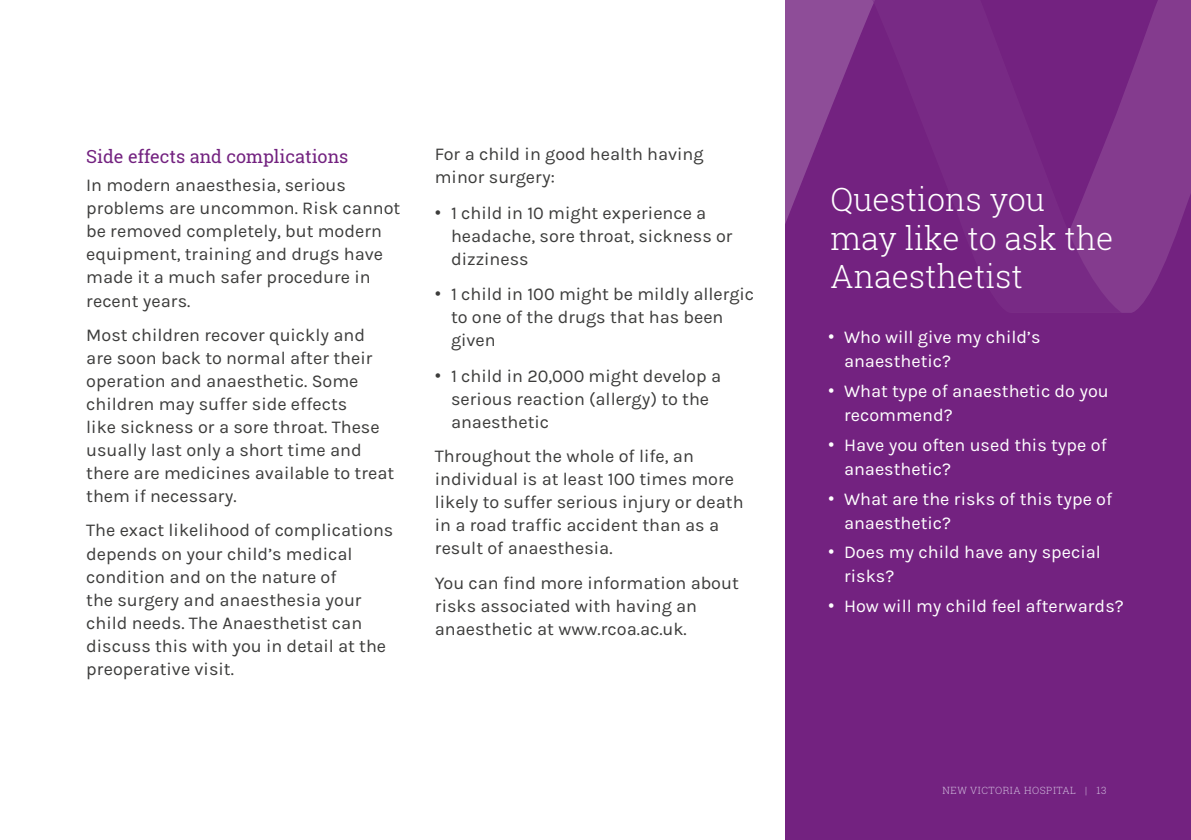
<style>
.page{position:relative;width:1191px;height:840px;background:#fff}
.page>*{position:absolute;margin:0;border:0;box-sizing:border-box;transform-origin:0 0}
.t1{font:300 32px/38.4px "Roboto Slab";color:#fff}
.t2{font:18px/23px "Karla";color:#3c3c3b}
.t3{font:18px/24px "Karla";color:#fff}
.t4{font:18px "Roboto Slab";color:#732280}
.t5{font:300 10px "Roboto Slab";letter-spacing:.05em;color:#cfb9db}
.s1{font-family:"Arial"}
</style>
<div class="page">
<div style="left:785px;top:0;width:406px;height:839px;background:#732280"></div>
<svg style="left:1122px;top:0;width:69px;height:313px;fill:#843b8e"></svg>
<svg style="left:1069px;top:100px;width:53px;height:213px;fill:#843b8e"></svg>
<svg style="left:785px;top:0;width:90px;height:224px"></svg>
<p class="t4" style="left:86px;top:144px;width:264px">Side effects and complications</p>
<p class="t2" style="left:86px;top:174px;width:315px">In modern anaesthesia, serious problems are uncommon. Risk cannot be removed completely, but modern equipment, training and drugs have made it a much safer procedure in recent years.</p>
<p class="t2" style="left:86px;top:323px;width:309px">Most children recover quickly and are soon back to normal after their operation and anaesthetic. Some children may suffer side effects<br>like sickness or a sore throat. These usually last only a short time and there are medicines available to treat them if necessary.</p>
<p class="t2" style="left:86px;top:519px;width:309px">The exact likelihood of complications depends on your child’s medical condition and on the nature of<br>the surgery and anaesthesia your child needs. The Anaesthetist can discuss this with you in detail at the preoperative visit.</p>
<p class="t2" style="left:435px;top:143px;width:270px">For a child in good health having minor surgery:</p>
<p class="t2" style="left:451px;top:201px;width:283px;text-indent:-16px"><span class="s1">•</span> 1 child in 10 might experience a headache, sore throat, sickness or dizziness</p>
<p class="t2" style="left:451px;top:283px;width:305px;text-indent:-16px"><span class="s1">•</span> 1 child in 100 might be mildly allergic to one of the drugs that has been given</p>
<p class="t2" style="left:451px;top:364px;width:272px;text-indent:-16px"><span class="s1">•</span> 1 child in 20,000 might develop a serious reaction (allergy) to the anaesthetic</p>
<p class="t2" style="left:435px;top:444px;width:310px">Throughout the whole of life, an individual is at least 100 times more likely to suffer serious injury or death in a road traffic accident than as a result of anaesthesia.</p>
<p class="t2" style="left:435px;top:571px;width:305px">You can find more information about risks associated with having an anaesthetic at www.rcoa.ac.uk.</p>
<h1 class="t1" style="left:830px;top:179px;width:284px">Questions you may like to ask the<br>Anaesthetist</h1>
<p class="t3" style="left:844px;top:325px;width:198px;text-indent:-16px"><span class="s1">•</span> Who will give my child’s anaesthetic?</p>
<p class="t3" style="left:844px;top:379px;width:266px;text-indent:-16px"><span class="s1">•</span> What type of anaesthetic do you recommend?</p>
<p class="t3" style="left:844px;top:433px;width:264px;text-indent:-16px"><span class="s1">•</span> Have you often used this type of anaesthetic?</p>
<p class="t3" style="left:844px;top:486px;width:270px;text-indent:-16px"><span class="s1">•</span> What are the risks of this type of anaesthetic?</p>
<p class="t3" style="left:844px;top:540px;width:258px;text-indent:-16px"><span class="s1">•</span> Does my child have any special risks?</p>
<p class="t3" style="left:828px;top:594px;width:297px"><span class="s1">•</span> How will my child feel afterwards?</p>
<p class="t5" style="left:942px;top:782px;width:165px">NEW VICTORIA HOSPITAL | 13</p>
</div>
